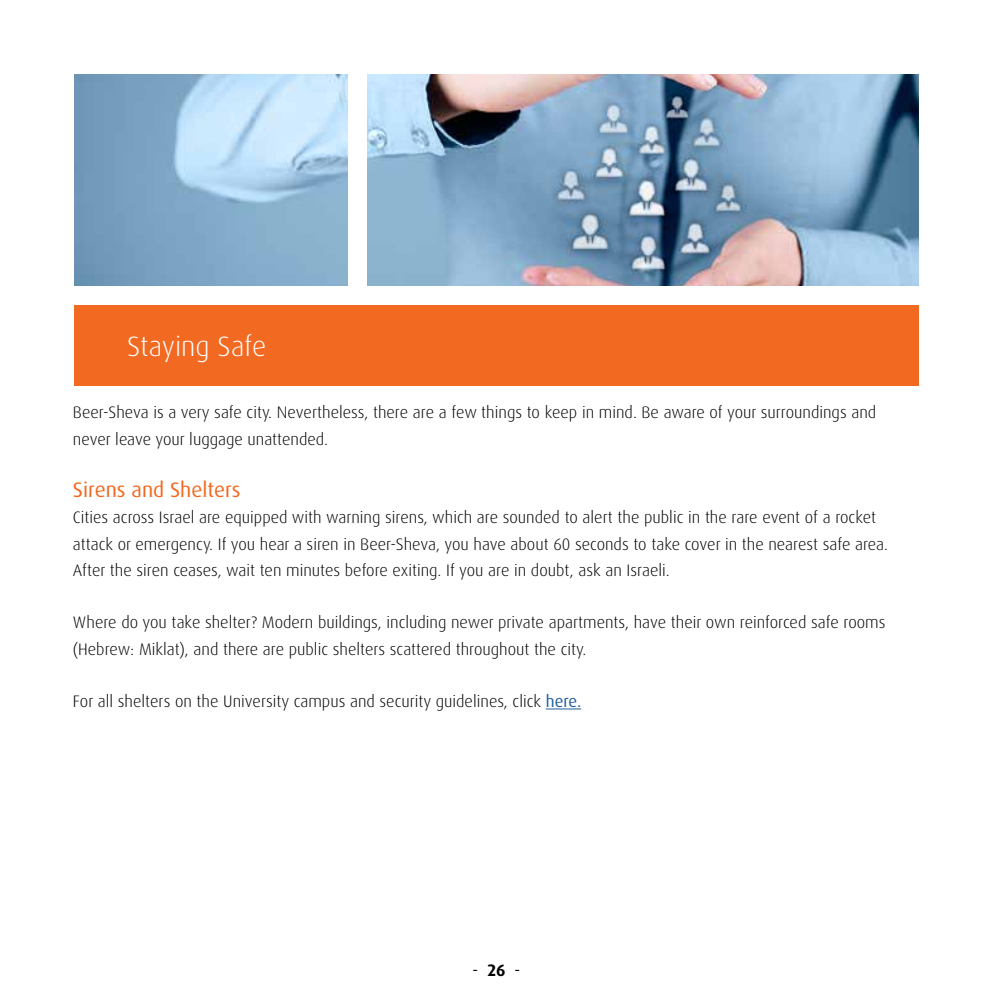
<style>
.page{position:relative;width:993px;height:993px;background:#fff}
.page>*{position:absolute;margin:0;border:0;box-sizing:border-box;transform-origin:0 0}
.t1{font:300 28px "Dax OT";color:#fff}
.t2{font:21px "Dax OT";color:#f26921}
.t3{font:300 16.62px/26.2px "Dax OT";color:#000}
.t4{font:16.62px "Dax OT";color:#000}
.s1{font-weight:400;color:#215e9e}
.s2{font-weight:700}
</style>
<div class="page">
<img style="left:74px;top:74px;width:273px;height:211px">
<div style="left:74px;top:305px;width:844px;height:81px;background:#f26921"></div>
<img style="left:367px;top:74px;width:550px;height:211px">
<hr style="left:545px;top:708px;width:36px;height:1px;background:#215e9e">
<h1 class="t1" style="left:127px;top:328px;width:140px">Staying Safe</h1>
<p class="t3" style="left:73px;top:399px;width:804px">Beer-Sheva is a very safe city. Nevertheless, there are a few things to keep in mind. Be aware of your surroundings and never leave your luggage unattended.</p>
<p class="t2" style="left:73px;top:476px;width:169px">Sirens and Shelters</p>
<p class="t3" style="left:73px;top:504px;width:816px">Cities across Israel are equipped with warning sirens, which are sounded to alert the public in the rare event of a rocket attack or emergency. If you hear a siren in Beer-Sheva, you have about 60 seconds to take cover in the nearest safe area.<br>After the siren ceases, wait ten minutes before exiting. If you are in doubt, ask an Israeli.</p>
<p class="t3" style="left:73px;top:609px;width:813px">Where do you take shelter? Modern buildings, including newer private apartments, have their own reinforced safe rooms (Hebrew: Miklat), and there are public shelters scattered throughout the city.</p>
<p class="t3" style="left:73px;top:688px;width:509px">For all shelters on the University campus and security guidelines, click <span class="s1">here.</span></p>
<p class="t4" style="left:472px;top:959px;width:49px">- <span class="s2">26</span> -</p>
</div>
